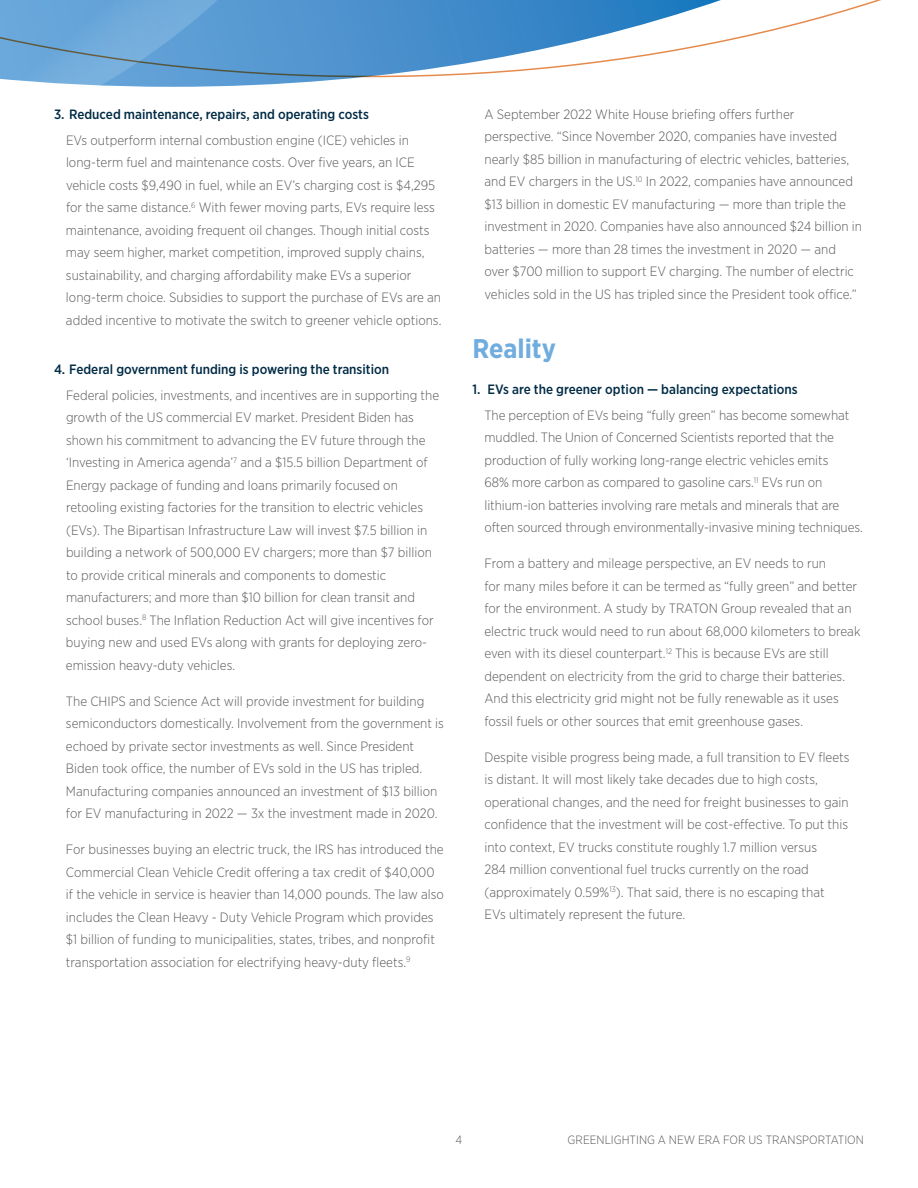
<style>
.page{position:relative;width:918px;height:1188px;background:#fff}
.page>*{position:absolute;margin:0;border:0;box-sizing:border-box;transform-origin:0 0}
.t1{font:700 27px "Gotham Narrow";color:#70adde}
.t2{font:300 13.5px/22.5px "Gotham Narrow";color:#58595b}
.t3{font:500 13.5px "Gotham Narrow";color:#002b45}
.t4{font:300 12px "Gotham Narrow";color:#58595b}
</style>
<div class="page">
<svg style="left:0;top:77px;width:347px;height:10px"></svg>
<svg style="left:0;top:0;width:881px;height:77px"></svg>
<p class="t3" style="left:54px;top:106px;width:316px">3. Reduced maintenance, repairs, and operating costs</p>
<p class="t2" style="left:66px;top:128px;width:377px">EVs outperform internal combustion engine (ICE) vehicles in long-term fuel and maintenance costs. Over five years, an ICE vehicle costs $9,490 in fuel, while an EV’s charging cost is $4,295 for the same distance.<sup>6</sup> With fewer moving parts, EVs require less maintenance, avoiding frequent oil changes. Though initial costs may seem higher, market competition, improved supply chains, sustainability, and charging affordability make EVs a superior long-term choice. Subsidies to support the purchase of EVs are an added incentive to motivate the switch to greener vehicle options.</p>
<p class="t3" style="left:54px;top:361px;width:337px">4. Federal government funding is powering the transition</p>
<p class="t2" style="left:66px;top:383px;width:375px">Federal policies, investments, and incentives are in supporting the growth of the US commercial EV market. President Biden has shown his commitment to advancing the EV future through the ‘Investing in America agenda’<sup>7</sup> and a $15.5 billion Department of Energy package of funding and loans primarily focused on retooling existing factories for the transition to electric vehicles (EVs). The Bipartisan Infrastructure Law will invest $7.5 billion in building a network of 500,000 EV chargers; more than $7 billion to provide critical minerals and components to domestic manufacturers; and more than $10 billion for clean transit and school buses.<sup>8</sup> The Inflation Reduction Act will give incentives for buying new and used EVs along with grants for deploying zero&shy;emission heavy-duty vehicles.</p>
<p class="t2" style="left:66px;top:689px;width:379px">The CHIPS and Science Act will provide investment for building semiconductors domestically. Involvement from the government is echoed by private sector investments as well. Since President Biden took office, the number of EVs sold in the US has tripled.<br>Manufacturing companies announced an investment of $13 billion for EV manufacturing in 2022 — 3x the investment made in 2020.</p>
<p class="t2" style="left:66px;top:838px;width:380px">For businesses buying an electric truck, the IRS has introduced the Commercial Clean Vehicle Credit offering a tax credit of $40,000 if the vehicle in service is heavier than 14,000 pounds. The law also includes the Clean Heavy - Duty Vehicle Program which provides $1 billion of funding to municipalities, states, tribes, and nonprofit transportation association for electrifying heavy-duty fleets.<sup>9</sup></p>
<p class="t2" style="left:484px;top:102px;width:379px">A September 2022 White House briefing offers further perspective. “Since November 2020, companies have invested nearly $85 billion in manufacturing of electric vehicles, batteries, and EV chargers in the US.<sup>10</sup> In 2022, companies have announced $13 billion in domestic EV manufacturing — more than triple the investment in 2020. Companies have also announced $24 billion in batteries — more than 28 times the investment in 2020 — and over $700 million to support EV charging. The number of electric vehicles sold in the US has tripled since the President took office.”</p>
<h1 class="t1" style="left:472px;top:331px;width:85px">Reality</h1>
<p class="t3" style="left:472px;top:381px;width:327px">1. EVs are the greener option — balancing expectations</p>
<p class="t2" style="left:484px;top:404px;width:380px">The perception of EVs being “fully green” has become somewhat muddled. The Union of Concerned Scientists reported that the production of fully working long-range electric vehicles emits<br>68% more carbon as compared to gasoline cars.<sup>11</sup> EVs run on lithium-ion batteries involving rare metals and minerals that are often sourced through environmentally-invasive mining techniques.</p>
<p class="t2" style="left:484px;top:552px;width:378px">From a battery and mileage perspective, an EV needs to run<br>for many miles before it can be termed as “fully green” and better for the environment. A study by TRATON Group revealed that an electric truck would need to run about 68,000 kilometers to break even with its diesel counterpart.<sup>12</sup> This is because EVs are still dependent on electricity from the grid to charge their batteries.<br>And this electricity grid might not be fully renewable as it uses fossil fuels or other sources that emit greenhouse gases.</p>
<p class="t2" style="left:484px;top:746px;width:367px">Despite visible progress being made, a full transition to EV fleets is distant. It will most likely take decades due to high costs, operational changes, and the need for freight businesses to gain confidence that the investment will be cost-effective. To put this into context, EV trucks constitute roughly 1.7 million versus<br>284 million conventional fuel trucks currently on the road (approximately 0.59%<sup>13</sup>). That said, there is no escaping that<br>EVs ultimately represent the future.</p>
<p class="t4" style="left:456px;top:1132px;width:8px">4</p>
<p class="t4" style="left:568px;top:1132px;width:298px">GREENLIGHTING A NEW ERA FOR US TRANSPORTATION</p>
</div>
